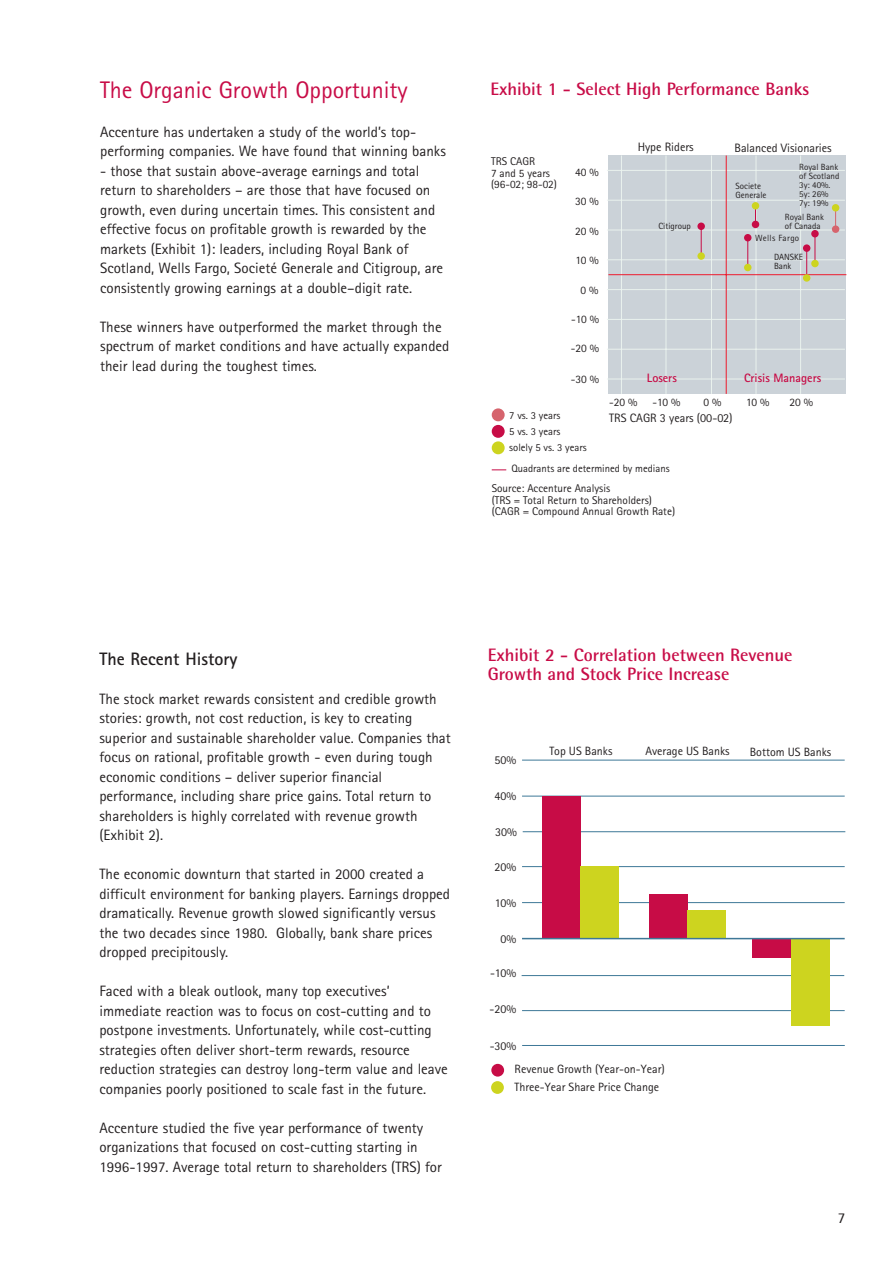
<style>
.page{position:relative;width:893px;height:1263px;background:#fff}
.page>*{position:absolute;margin:0;border:0;box-sizing:border-box;transform-origin:0 0}
.t1{font:24px "Agfa Rotis Sans Serif";color:#c80c47}
.t2{font:700 18px/19.5px "Agfa Rotis Semisans";color:#c80c47}
.t3{font:700 18px "Agfa Rotis Sans Serif";color:#231f20}
.t4{font:15px/19.5px "Agfa Rotis Sans Serif";color:#231f20}
.t5{font:15px "Agfa Rotis Semisans";color:#231f20}
.t6{font:12.15px "Agfa Rotis Sans Serif";color:#231f20}
.t7{font:700 12.15px "Agfa Rotis Sans Serif";color:#c70c46}
.t8{font:12px/18px "Agfa Rotis Sans Serif";color:#231f20}
.t9{font:11.4px "Agfa Rotis Sans Serif";color:#231f20}
.t10{font:11.25px/11.2px "Agfa Rotis Sans Serif";color:#231f20}
.t11{font:10.65px/16px "Agfa Rotis Sans Serif";color:#231f20}
.t12{font:9px/9px "Agfa Rotis Sans Serif";color:#231f20}
.t13{font:9px "Agfa Rotis Sans Serif";letter-spacing:.035em;color:#231f20}
</style>
<div class="page">
<svg style="left:491px;top:155px;width:356px;height:939px"></svg>
<h1 class="t1" style="left:100px;top:80px;width:309px">The Organic Growth Opportunity</h1>
<p class="t4" style="left:100px;top:123px;width:347px">Accenture has undertaken a study of the world’s top&shy;performing companies. We have found that winning banks</p>
<p class="t4" style="left:100px;top:162px;width:344px">- those that sustain above-average earnings and total return to shareholders – are those that have focused on growth, even during uncertain times. This consistent and effective focus on profitable growth is rewarded by the markets (Exhibit 1): leaders, including Royal Bank of Scotland, Wells Fargo, Societé Generale and Citigroup, are consistently growing earnings at a double–digit rate.</p>
<p class="t4" style="left:100px;top:318px;width:351px">These winners have outperformed the market through the spectrum of market conditions and have actually expanded their lead during the toughest times.</p>
<p class="t2" style="left:490px;top:81px;width:320px">Exhibit 1 - Select High Performance Banks</p>
<p class="t10" style="left:491px;top:157px;width:67px">TRS CAGR<br>7 and 5 years (96-02; 98-02)</p>
<p class="t9" style="left:575px;top:168px;width:25px">40 %</p>
<p class="t9" style="left:575px;top:197px;width:25px">30 %</p>
<p class="t9" style="left:575px;top:227px;width:25px">20 %</p>
<p class="t9" style="left:575px;top:256px;width:25px">10 %</p>
<p class="t9" style="left:580px;top:285px;width:19px">0 %</p>
<p class="t9" style="left:571px;top:315px;width:29px">-10 %</p>
<p class="t9" style="left:570px;top:344px;width:30px">-20 %</p>
<p class="t9" style="left:570px;top:375px;width:30px">-30 %</p>
<p class="t11" style="left:509px;top:408px;width:79px">7 vs. 3 years<br>5 vs. 3 years<br>solely 5 vs. 3 years</p>
<p class="t6" style="left:637px;top:143px;width:58px">Hype Riders</p>
<p class="t6" style="left:734px;top:143px;width:99px">Balanced Visionaries</p>
<p class="t12" style="left:658px;top:222px;width:34px">Citigroup</p>
<p class="t12" style="left:799px;top:163px;width:42px">Royal Bank of Scotland<br>3y: 40%.<br>5y: 26%<br>7y: 19%</p>
<p class="t12" style="left:735px;top:182px;width:32px">Societe<br>Generale</p>
<p class="t13" style="left:755px;top:235px;width:46px">Wells Fargo</p>
<p class="t12" style="left:784px;top:214px;width:40px">Royal Bank of Canada</p>
<p class="t12" style="left:774px;top:254px;width:31px">DANSKE<br>Bank</p>
<p class="t7" style="left:647px;top:373px;width:31px">Losers</p>
<p class="t7" style="left:744px;top:373px;width:79px">Crisis Managers</p>
<p class="t9" style="left:609px;top:398px;width:30px">-20 %</p>
<p class="t9" style="left:652px;top:398px;width:29px">-10 %</p>
<p class="t9" style="left:703px;top:398px;width:19px">0 %</p>
<p class="t9" style="left:746px;top:398px;width:25px">10 %</p>
<p class="t9" style="left:789px;top:398px;width:25px">20 %</p>
<p class="t6" style="left:609px;top:413px;width:125px">TRS CAGR 3 years (00-02)</p>
<p class="t11" style="left:511px;top:461px;width:160px">Quadrants are determined by medians</p>
<p class="t10" style="left:491px;top:484px;width:185px">Source: Accenture Analysis<br>(TRS = Total Return to Shareholders) (CAGR = Compound Annual Growth Rate)</p>
<p class="t3" style="left:99px;top:652px;width:139px">The Recent History</p>
<p class="t4" style="left:99px;top:690px;width:353px">The stock market rewards consistent and credible growth stories: growth, not cost reduction, is key to creating superior and sustainable shareholder value. Companies that focus on rational, profitable growth - even during tough economic conditions – deliver superior financial performance, including share price gains. Total return to shareholders is highly correlated with revenue growth (Exhibit 2).</p>
<p class="t4" style="left:99px;top:866px;width:352px">The economic downturn that started in 2000 created a difficult environment for banking players. Earnings dropped dramatically. Revenue growth slowed significantly versus the two decades since 1980. Globally, bank share prices dropped precipitously.</p>
<p class="t4" style="left:99px;top:983px;width:350px">Faced with a bleak outlook, many top executives’ immediate reaction was to focus on cost-cutting and to postpone investments. Unfortunately, while cost-cutting strategies often deliver short-term rewards, resource reduction strategies can destroy long-term value and leave companies poorly positioned to scale fast in the future.</p>
<p class="t4" style="left:99px;top:1119px;width:344px">Accenture studied the five year performance of twenty organizations that focused on cost-cutting starting in<br>1996-1997. Average total return to shareholders (TRS) for</p>
<p class="t2" style="left:487px;top:647px;width:306px">Exhibit 2 - Correlation between Revenue<br>Growth and Stock Price Increase</p>
<p class="t8" style="left:494px;top:752px;width:23px">50%</p>
<p class="t8" style="left:494px;top:788px;width:23px">40%</p>
<p class="t8" style="left:495px;top:824px;width:23px">30%</p>
<p class="t8" style="left:494px;top:858px;width:23px">20%</p>
<p class="t8" style="left:495px;top:895px;width:23px">10%</p>
<p class="t8" style="left:500px;top:930px;width:17px">0%</p>
<p class="t8" style="left:490px;top:965px;width:28px">-10%</p>
<p class="t8" style="left:489px;top:1001px;width:28px">-20%</p>
<p class="t8" style="left:489px;top:1037px;width:28px">-30%</p>
<p class="t8" style="left:549px;top:743px;width:64px">Top US Banks</p>
<p class="t8" style="left:645px;top:743px;width:86px">Average US Banks</p>
<p class="t8" style="left:749px;top:743px;width:83px">Bottom US Banks</p>
<p class="t8" style="left:514px;top:1061px;width:152px">Revenue Growth (Year-on-Year)<br>Three-Year Share Price Change</p>
<p class="t5" style="left:837px;top:1212px;width:9px">7</p>
</div>
